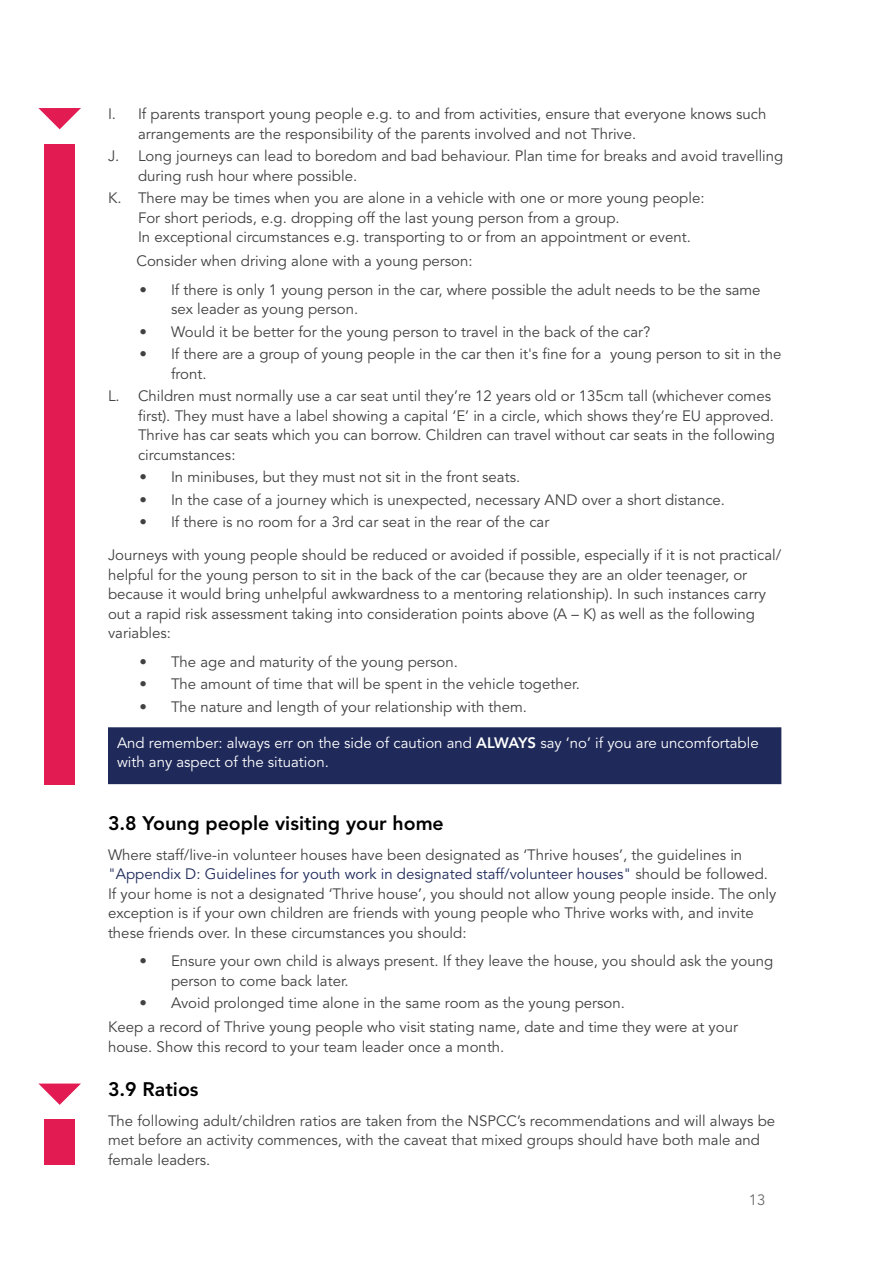
<style>
.page{position:relative;width:893px;height:1263px;background:#fff}
.page>*{position:absolute;margin:0;border:0;box-sizing:border-box;transform-origin:0 0}
.t1{font:800 19.5px "Avenir LT Std";color:#000}
.t2{font:15px/19.5px "Avenir LT Std";color:#414042}
.t3{font:15px/19.5px "Avenir LT Std";color:#fff}
.t4{font:15px "Avenir LT Std";color:#6d6e71}
.s1{font-weight:800}
.s2{color:#1f2a5a}
</style>
<div class="page">
<div style="left:112px;top:732px;width:665px;height:48px;background:#1f2a5a"></div>
<div style="left:108px;top:727px;width:673px;height:57px;border:9px solid #1f2a5a"></div>
<div style="left:45px;top:144px;width:30px;height:641px;background:#e21b52"></div>
<svg style="left:38px;top:108px;width:43px;height:21px"></svg>
<div style="left:45px;top:1119px;width:30px;height:45px;background:#e21b52"></div>
<svg style="left:38px;top:1083px;width:43px;height:22px"></svg>
<p class="t2" style="left:138px;top:105px;width:630px;text-indent:-30px">I. If parents transport young people e.g. to and from activities, ensure that everyone knows such arrangements are the responsibility of the parents involved and not Thrive.</p>
<p class="t2" style="left:138px;top:147px;width:647px;text-indent:-30px">J. Long journeys can lead to boredom and bad behaviour. Plan time for breaks and avoid travelling during rush hour where possible.</p>
<p class="t2" style="left:138px;top:189px;width:568px;text-indent:-30px">K. There may be times when you are alone in a vehicle with one or more young people:<br>For short periods, e.g. dropping off the last young person from a group.<br>In exceptional circumstances e.g. transporting to or from an appointment or event.</p>
<p class="t2" style="left:137px;top:252px;width:338px">Consider when driving alone with a young person:</p>
<p class="t2" style="left:171px;top:280px;width:591px;text-indent:-32px">• If there is only 1 young person in the car, where possible the adult needs to be the same sex leader as young person.</p>
<p class="t2" style="left:140px;top:322px;width:512px">• Would it be better for the young person to travel in the back of the car?</p>
<p class="t2" style="left:171px;top:345px;width:612px;text-indent:-32px">• If there are a group of young people in the car then it's fine for a young person to sit in the front.</p>
<p class="t2" style="left:138px;top:387px;width:638px;text-indent:-30px">L. Children must normally use a car seat until they’re 12 years old or 135cm tall (whichever comes first). They must have a label showing a capital ‘E’ in a circle, which shows they’re EU approved.<br>Thrive has car seats which you can borrow. Children can travel without car seats in the following circumstances:</p>
<p class="t2" style="left:140px;top:468px;width:382px">• In minibuses, but they must not sit in the front seats.</p>
<p class="t2" style="left:140px;top:490px;width:587px">• In the case of a journey which is unexpected, necessary AND over a short distance.</p>
<p class="t2" style="left:140px;top:513px;width:411px">• If there is no room for a 3rd car seat in the rear of the car</p>
<p class="t2" style="left:108px;top:546px;width:675px">Journeys with young people should be reduced or avoided if possible, especially if it is not practical/ helpful for the young person to sit in the back of the car (because they are an older teenager, or because it would bring unhelpful awkwardness to a mentoring relationship). In such instances carry out a rapid risk assessment taking into consideration points above (A – K) as well as the following variables:</p>
<p class="t2" style="left:140px;top:652px;width:320px">• The age and maturity of the young person.</p>
<p class="t2" style="left:140px;top:675px;width:442px">• The amount of time that will be spent in the vehicle together.</p>
<p class="t2" style="left:140px;top:697px;width:389px">• The nature and length of your relationship with them.</p>
<p class="t3" style="left:117px;top:733px;width:643px">And remember: always err on the side of caution and <span class="s1">ALWAYS</span> say ‘no’ if you are uncomfortable with any aspect of the situation.</p>
<h1 class="t1" style="left:108px;top:811px;width:337px">3.8 Young people visiting your home</h1>
<p class="t2" style="left:108px;top:845px;width:670px">Where staff/live-in volunteer houses have been designated as ‘Thrive houses’, the guidelines in <span class="s2">"Appendix D: Guidelines for youth work in designated staff/volunteer houses"</span> should be followed.<br>If your home is not a designated ‘Thrive house’, you should not allow young people inside. The only exception is if your own children are friends with young people who Thrive works with, and invite these friends over. In these circumstances you should:</p>
<p class="t2" style="left:171px;top:951px;width:604px;text-indent:-32px">• Ensure your own child is always present. If they leave the house, you should ask the young person to come back later.</p>
<p class="t2" style="left:108px;top:991px;width:632px;line-height:24px;text-indent:32px">• Avoid prolonged time alone in the same room as the young person.<br>Keep a record of Thrive young people who visit stating name, date and time they were at your</p>
<p class="t2" style="left:108px;top:1037px;width:398px">house. Show this record to your team leader once a month.</p>
<h1 class="t1" style="left:108px;top:1078px;width:92px">3.9 Ratios</h1>
<p class="t2" style="left:108px;top:1111px;width:669px">The following adult/children ratios are taken from the NSPCC’s recommendations and will always be met before an activity commences, with the caveat that mixed groups should have both male and female leaders.</p>
<p class="t4" style="left:749px;top:1191px;width:18px">13</p>
</div>
